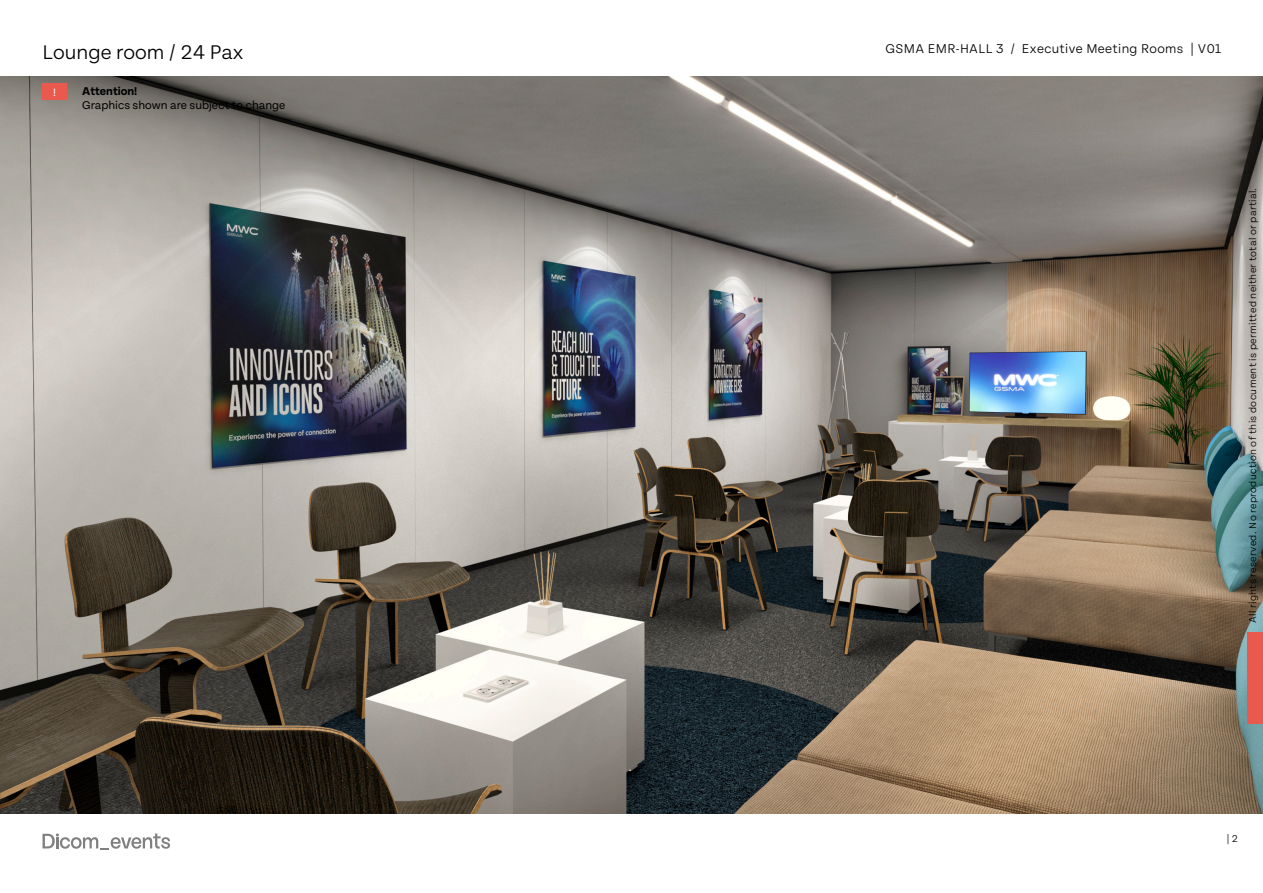
<style>
.page{position:relative;width:1263px;height:893px;background:#fff}
.page>*{position:absolute;margin:0;border:0;box-sizing:border-box;transform-origin:0 0}
.t1{font:300 21px "Tenon";color:#000}
.t2{font:300 13.5px "Tenon";letter-spacing:.025em;color:#000}
.t3{font:12px "Tenon";color:#000}
.t4{font:700 12px "Tenon";color:#000}
.t5{font:11.25px "Tenon";color:#fff}
.t6{font:300 10.5px "Tenon";letter-spacing:.025em;color:#000}
</style>
<div class="page">
<svg style="left:43px;top:833px;width:127px;height:17px"></svg>
<img style="left:0;top:77px;width:1263px;height:736px">
<div style="left:1248px;top:632px;width:15px;height:91px;background:#ea594e"></div>
<div style="left:43px;top:83px;width:24px;height:17px;background:#ea594e"></div>
<h1 class="t1" style="left:43px;top:42px;width:202px">Lounge room / 24 Pax</h1>
<p class="t2" style="left:885px;top:42px;width:337px">GSMA EMR-HALL 3 / Executive Meeting Rooms | V01</p>
<p class="t5" style="left:53px;top:86px;width:4px">!</p>
<p class="t4" style="left:82px;top:84px;width:56px">Attention!</p>
<p class="t3" style="left:82px;top:99px;width:205px">Graphics shown are subject to change</p>
<p class="t6" style="left:1247px;top:623px;width:437px;rotate:-90deg">All rights reserved. No reproduction of this document is permitted neither total or partial.</p>
<p class="t6" style="left:1226px;top:833px;width:13px">| 2</p>
</div>
